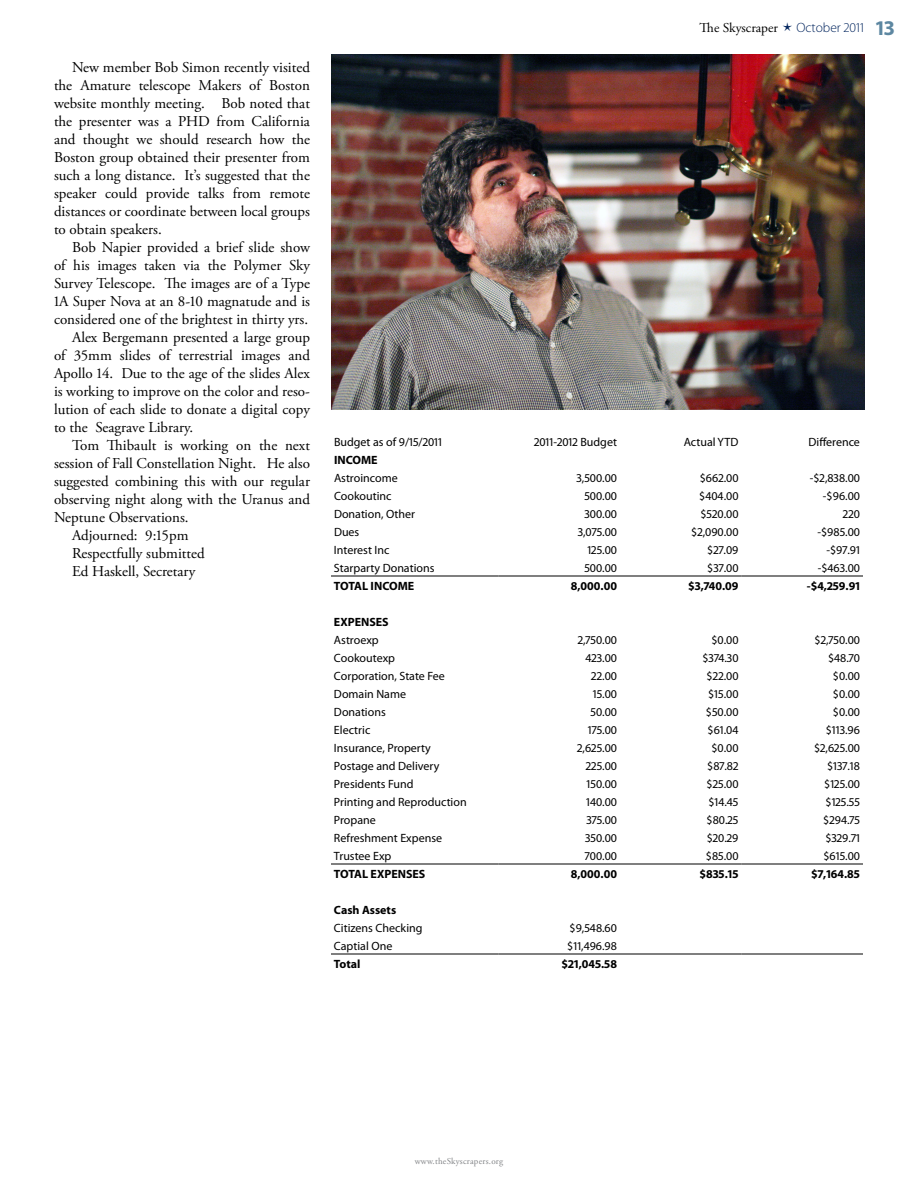
<style>
.page{position:relative;width:918px;height:1188px;background:#fff}
.page>*{position:absolute;margin:0;border:0;box-sizing:border-box;transform-origin:0 0}
.t1{font:700 21px "Myriad Pro";color:#5d87a1}
.t2{font:15px/18px "Adobe Garamond Pro";color:#000;text-align:justify}
.t3{font:13.5px "Adobe Garamond Pro";color:#000}
.t4{font:300 13.5px "Myriad Pro";color:#00245d}
.t5{font:12px "Myriad Pro";color:#000}
.t6{font:700 12px "Myriad Pro";color:#000}
.t7{font:9px "Adobe Garamond Pro";letter-spacing:.025em;color:#808285}
</style>
<div class="page">
<img style="left:331px;top:54px;width:533px;height:355px">
<hr style="left:331px;top:576px;width:168px;height:1px;background:#000">
<hr style="left:498px;top:576px;width:122px;height:1px;background:#000">
<hr style="left:620px;top:576px;width:121px;height:1px;background:#000">
<hr style="left:741px;top:576px;width:122px;height:1px;background:#000">
<hr style="left:331px;top:864px;width:168px;height:1px;background:#000">
<hr style="left:498px;top:864px;width:122px;height:1px;background:#000">
<hr style="left:620px;top:864px;width:121px;height:1px;background:#000">
<hr style="left:741px;top:864px;width:122px;height:1px;background:#000">
<hr style="left:331px;top:954px;width:168px;height:1px;background:#000">
<hr style="left:498px;top:954px;width:122px;height:1px;background:#000">
<hr style="left:620px;top:954px;width:121px;height:1px;background:#000">
<hr style="left:741px;top:954px;width:122px;height:1px;background:#000">
<p class="t2" style="left:54px;top:59px;width:258px;text-indent:18px">New member Bob Simon recently visited the Amature telescope Makers of Boston website monthly meeting. Bob noted that the presenter was a PHD from California and thought we should research how the Boston group obtained their presenter from such a long distance. It’s suggested that the speaker could provide talks from remote distances or coordinate between local groups to obtain speakers.</p>
<p class="t2" style="left:72px;top:239px;width:240px">Bob Napier provided a brief slide show</p>
<p class="t2" style="left:54px;top:257px;width:257px">of his images taken via the Polymer Sky</p>
<p class="t2" style="left:54px;top:275px;width:257px">Survey Telescope. The images are of a Type</p>
<p class="t2" style="left:54px;top:293px;width:258px">1A Super Nova at an 8-10 magnatude and is</p>
<p class="t2" style="left:54px;top:311px;width:256px">considered one of the brightest in thirty yrs.</p>
<p class="t2" style="left:72px;top:329px;width:239px">Alex Bergemann presented a large group</p>
<p class="t2" style="left:54px;top:347px;width:257px">of 35mm slides of terrestrial images and</p>
<p class="t2" style="left:54px;top:365px;width:257px">Apollo 14. Due to the age of the slides Alex</p>
<p class="t2" style="left:54px;top:383px;width:258px">is working to improve on the color and reso-</p>
<p class="t2" style="left:54px;top:401px;width:257px">lution of each slide to donate a digital copy</p>
<p class="t2" style="left:54px;top:419px;width:141px">to the Seagrave Library.</p>
<p class="t2" style="left:72px;top:437px;width:239px">Tom Thibault is working on the next</p>
<p class="t2" style="left:54px;top:455px;width:258px">session of Fall Constellation Night. He also</p>
<p class="t2" style="left:54px;top:473px;width:257px">suggested combining this with our regular</p>
<p class="t2" style="left:54px;top:491px;width:257px">observing night along with the Uranus and</p>
<p class="t2" style="left:54px;top:509px;width:136px">Neptune Observations.</p>
<p class="t2" style="left:72px;top:527px;width:118px">Adjourned: 9:15pm</p>
<p class="t2" style="left:72px;top:545px;width:134px">Respectfully submitted</p>
<p class="t2" style="left:72px;top:563px;width:125px">Ed Haskell, Secretary</p>
<p class="t3" style="left:700px;top:20px;width:80px">The Skyscraper</p>
<p class="t4" style="left:796px;top:20px;width:69px">October 2011</p>
<h1 class="t1" style="left:876px;top:14px;width:20px">13</h1>
<p class="t5" style="left:334px;top:434px;width:110px">Budget as of 9/15/2011</p>
<p class="t5" style="left:534px;top:434px;width:84px">2011-2012 Budget</p>
<p class="t5" style="left:684px;top:434px;width:56px">Actual YTD</p>
<p class="t5" style="left:809px;top:434px;width:53px">Difference</p>
<p class="t6" style="left:334px;top:452px;width:45px">INCOME</p>
<p class="t5" style="left:334px;top:470px;width:65px">Astroincome</p>
<p class="t5" style="left:576px;top:470px;width:42px">3,500.00</p>
<p class="t5" style="left:700px;top:470px;width:40px">$662.00</p>
<p class="t5" style="left:810px;top:470px;width:52px">-$2,838.00</p>
<p class="t5" style="left:334px;top:488px;width:59px">Cookoutinc</p>
<p class="t5" style="left:584px;top:488px;width:34px">500.00</p>
<p class="t5" style="left:699px;top:488px;width:41px">$404.00</p>
<p class="t5" style="left:823px;top:488px;width:39px">-$96.00</p>
<p class="t5" style="left:334px;top:506px;width:83px">Donation, Other</p>
<p class="t5" style="left:584px;top:506px;width:34px">300.00</p>
<p class="t5" style="left:701px;top:506px;width:39px">$520.00</p>
<p class="t5" style="left:843px;top:506px;width:19px">220</p>
<p class="t5" style="left:334px;top:524px;width:27px">Dues</p>
<p class="t5" style="left:578px;top:524px;width:41px">3,075.00</p>
<p class="t5" style="left:691px;top:524px;width:49px">$2,090.00</p>
<p class="t5" style="left:817px;top:524px;width:44px">-$985.00</p>
<p class="t5" style="left:334px;top:542px;width:57px">Interest Inc</p>
<p class="t5" style="left:587px;top:542px;width:31px">125.00</p>
<p class="t5" style="left:707px;top:542px;width:33px">$27.09</p>
<p class="t5" style="left:826px;top:542px;width:35px">-$97.91</p>
<p class="t5" style="left:334px;top:560px;width:102px">Starparty Donations</p>
<p class="t5" style="left:584px;top:560px;width:34px">500.00</p>
<p class="t5" style="left:707px;top:560px;width:33px">$37.00</p>
<p class="t5" style="left:818px;top:560px;width:44px">-$463.00</p>
<p class="t6" style="left:334px;top:578px;width:82px">TOTAL INCOME</p>
<p class="t6" style="left:571px;top:578px;width:48px">8,000.00</p>
<p class="t6" style="left:688px;top:578px;width:52px">$3,740.09</p>
<p class="t6" style="left:807px;top:578px;width:55px">-$4,259.91</p>
<p class="t6" style="left:334px;top:614px;width:56px">EXPENSES</p>
<p class="t5" style="left:334px;top:632px;width:46px">Astroexp</p>
<p class="t5" style="left:578px;top:632px;width:41px">2,750.00</p>
<p class="t5" style="left:711px;top:632px;width:29px">$0.00</p>
<p class="t5" style="left:815px;top:632px;width:47px">$2,750.00</p>
<p class="t5" style="left:334px;top:650px;width:63px">Cookoutexp</p>
<p class="t5" style="left:585px;top:650px;width:33px">423.00</p>
<p class="t5" style="left:702px;top:650px;width:38px">$374.30</p>
<p class="t5" style="left:828px;top:650px;width:33px">$48.70</p>
<p class="t5" style="left:334px;top:668px;width:112px">Corporation, State Fee</p>
<p class="t5" style="left:591px;top:668px;width:27px">22.00</p>
<p class="t5" style="left:707px;top:668px;width:33px">$22.00</p>
<p class="t5" style="left:833px;top:668px;width:29px">$0.00</p>
<p class="t5" style="left:334px;top:686px;width:74px">Domain Name</p>
<p class="t5" style="left:593px;top:686px;width:26px">15.00</p>
<p class="t5" style="left:708px;top:686px;width:32px">$15.00</p>
<p class="t5" style="left:833px;top:686px;width:29px">$0.00</p>
<p class="t5" style="left:334px;top:704px;width:53px">Donations</p>
<p class="t5" style="left:591px;top:704px;width:28px">50.00</p>
<p class="t5" style="left:706px;top:704px;width:34px">$50.00</p>
<p class="t5" style="left:833px;top:704px;width:29px">$0.00</p>
<p class="t5" style="left:334px;top:722px;width:38px">Electric</p>
<p class="t5" style="left:588px;top:722px;width:31px">175.00</p>
<p class="t5" style="left:708px;top:722px;width:32px">$61.04</p>
<p class="t5" style="left:826px;top:722px;width:36px">$113.96</p>
<p class="t5" style="left:334px;top:740px;width:98px">Insurance, Property</p>
<p class="t5" style="left:577px;top:740px;width:41px">2,625.00</p>
<p class="t5" style="left:711px;top:740px;width:29px">$0.00</p>
<p class="t5" style="left:814px;top:740px;width:47px">$2,625.00</p>
<p class="t5" style="left:334px;top:758px;width:107px">Postage and Delivery</p>
<p class="t5" style="left:586px;top:758px;width:33px">225.00</p>
<p class="t5" style="left:707px;top:758px;width:33px">$87.82</p>
<p class="t5" style="left:827px;top:758px;width:34px">$137.18</p>
<p class="t5" style="left:334px;top:776px;width:81px">Presidents Fund</p>
<p class="t5" style="left:587px;top:776px;width:32px">150.00</p>
<p class="t5" style="left:707px;top:776px;width:33px">$25.00</p>
<p class="t5" style="left:824px;top:776px;width:37px">$125.00</p>
<p class="t5" style="left:334px;top:794px;width:134px">Printing and Reproduction</p>
<p class="t5" style="left:586px;top:794px;width:32px">140.00</p>
<p class="t5" style="left:708px;top:794px;width:32px">$14.45</p>
<p class="t5" style="left:826px;top:794px;width:36px">$125.55</p>
<p class="t5" style="left:334px;top:812px;width:43px">Propane</p>
<p class="t5" style="left:586px;top:812px;width:32px">375.00</p>
<p class="t5" style="left:707px;top:812px;width:33px">$80.25</p>
<p class="t5" style="left:823px;top:812px;width:38px">$294.75</p>
<p class="t5" style="left:334px;top:830px;width:110px">Refreshment Expense</p>
<p class="t5" style="left:585px;top:830px;width:33px">350.00</p>
<p class="t5" style="left:707px;top:830px;width:33px">$20.29</p>
<p class="t5" style="left:825px;top:830px;width:36px">$329.71</p>
<p class="t5" style="left:334px;top:848px;width:59px">Trustee Exp</p>
<p class="t5" style="left:585px;top:848px;width:34px">700.00</p>
<p class="t5" style="left:706px;top:848px;width:34px">$85.00</p>
<p class="t5" style="left:823px;top:848px;width:38px">$615.00</p>
<p class="t6" style="left:334px;top:866px;width:93px">TOTAL EXPENSES</p>
<p class="t6" style="left:571px;top:866px;width:48px">8,000.00</p>
<p class="t6" style="left:699px;top:866px;width:41px">$835.15</p>
<p class="t6" style="left:811px;top:866px;width:50px">$7,164.85</p>
<p class="t6" style="left:334px;top:902px;width:64px">Cash Assets</p>
<p class="t5" style="left:334px;top:920px;width:90px">Citizens Checking</p>
<p class="t5" style="left:570px;top:920px;width:49px">$9,548.60</p>
<p class="t5" style="left:334px;top:938px;width:60px">Captial One</p>
<p class="t5" style="left:567px;top:938px;width:51px">$11,496.98</p>
<p class="t6" style="left:334px;top:956px;width:28px">Total</p>
<p class="t6" style="left:562px;top:956px;width:57px">$21,045.58</p>
<p class="t7" style="left:415px;top:1156px;width:90px">www.theSkyscrapers.org</p>
</div>
